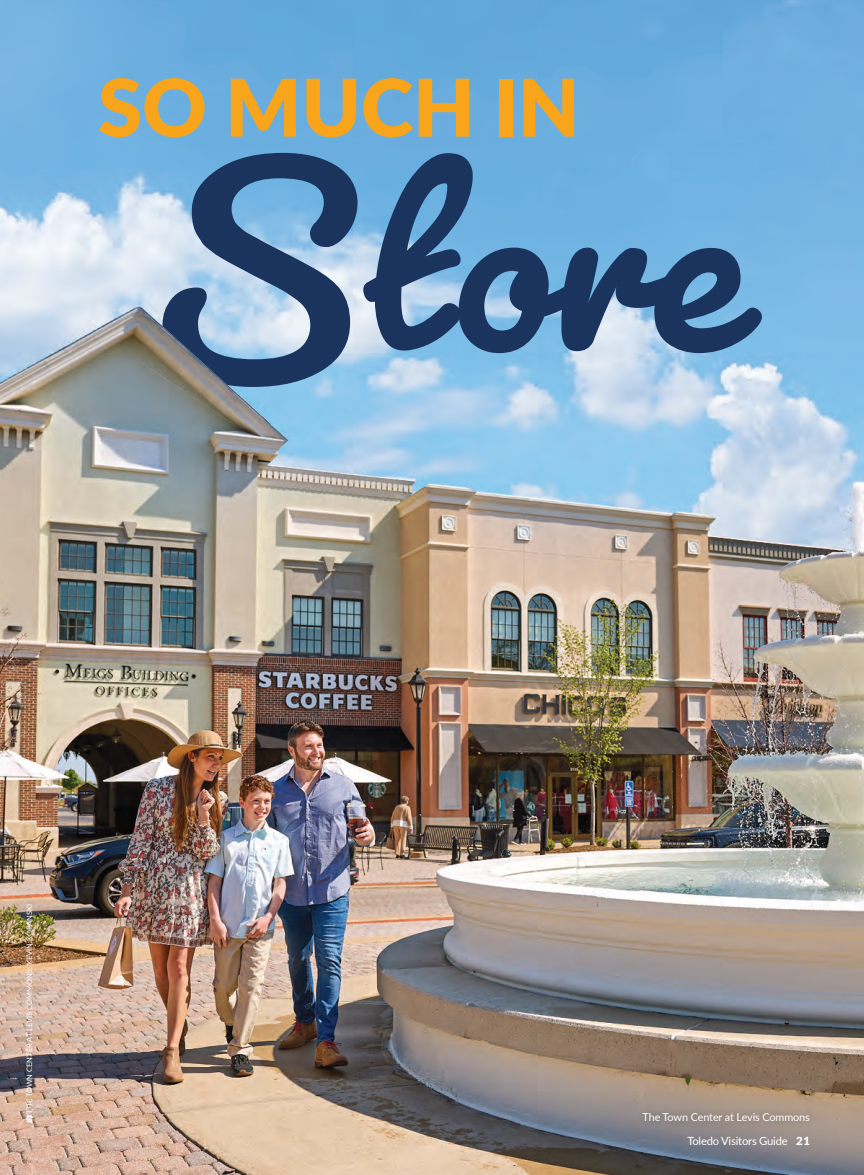
<style>
.page{position:relative;width:864px;height:1175px;background:#fff}
.page>*{position:absolute;margin:0;border:0;box-sizing:border-box;transform-origin:0 0}
.t1{font:700 313.65px "Pacifico";color:#1a345d}
.t2{font:900 79.5px "Lato";color:#f9a51b}
.t3{font:11.25px "Lato";letter-spacing:-.02em;color:#fff}
.Photo_Caption{font:10.8px "Lato";letter-spacing:-.01em;color:#fff}
.t4{font:7.5px "Lato";color:#fff}
.s1{font-weight:900}
</style>
<div class="page">
<img style="left:0;top:0;width:864px;height:1174px">
<div style="left:636px;top:1105px;width:181px;height:24px;background:#231f20;opacity:.45"></div>
<svg style="left:26px;top:1115px;width:6px;height:7px"></svg>
<img style="left:142px;top:306px;width:128px;height:126px">
<p class="t2" style="left:98px;top:48px;width:483px">SO MUCH IN</p>
<p class="t1" style="left:147px;top:59px;width:594px">Store</p>
<p class="t4" style="left:24px;top:1113px;width:211px;rotate:-90deg">THE TOWN CENTER AT LEVIS COMMONS: KEVIN KOPANSKI</p>
<p class="Photo_Caption" style="left:642px;top:1109px;width:169px">The Town Center at Levis Commons</p>
<p class="t3" style="left:687px;top:1133px;width:124px">Toledo Visitors Guide <span class="s1">21</span></p>
</div>
